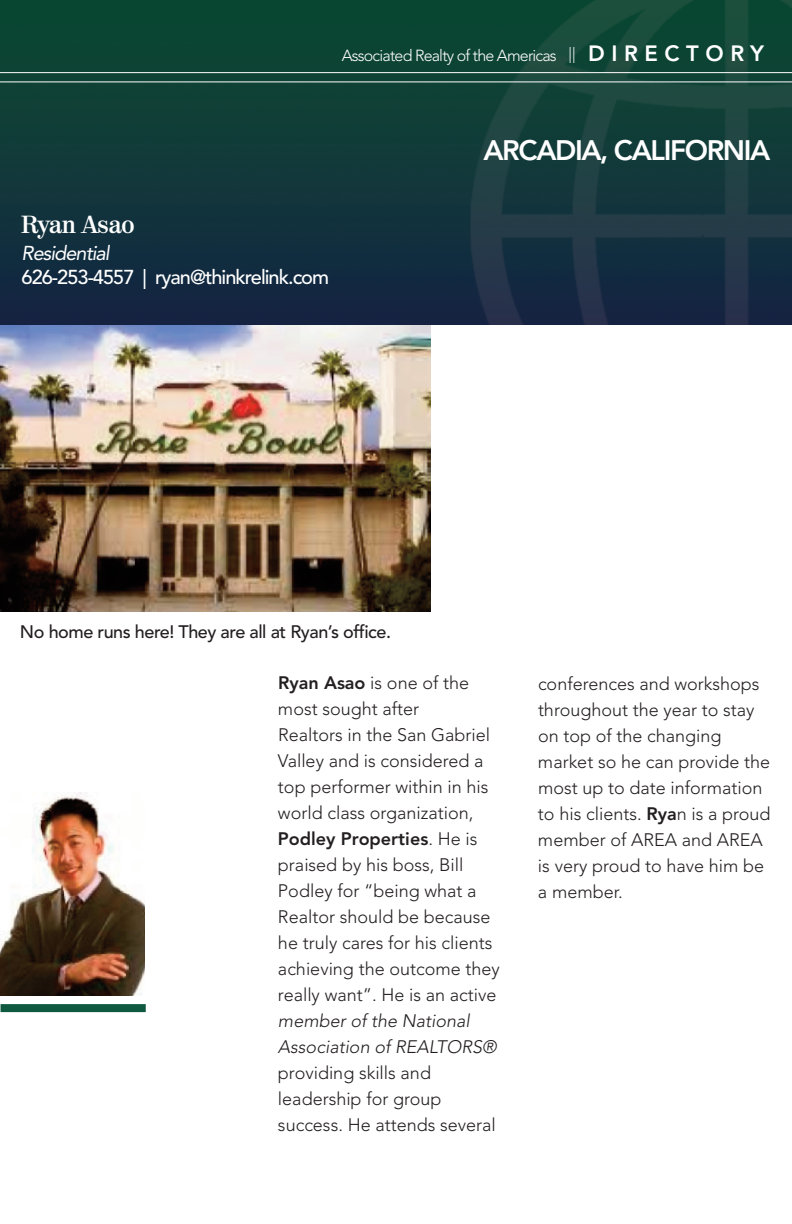
<style>
.page{position:relative;width:792px;height:1224px;background:#fff}
.page>*{position:absolute;margin:0;border:0;box-sizing:border-box;transform-origin:0 0}
.t1{font:800 28px "Avenir LT Std";letter-spacing:-.05em;color:#fff}
.t2{font:700 24px "Valencia";letter-spacing:-.005em;color:#fff}
.t3{font:500 20px "Avenir LT Std";letter-spacing:-.05em;color:#fff}
.t4{font:italic 20px "Avenir LT Std";letter-spacing:-.05em;color:#fff}
.t5{font:300 18px/26px "Avenir LT Std";color:#231f20}
.t6{font:italic 300 18px/26px "Avenir LT Std";color:#231f20}
.t7{font:500 18px "Avenir LT Std";letter-spacing:-.025em;color:#231f20}
.t8{font:300 16px "Avenir LT Std";letter-spacing:-.05em;color:#fff}
.s1{font-weight:800;font-size:22px}
.s2{font-weight:800}
</style>
<div class="page">
<img style="left:0;top:325px;width:431px;height:287px">
<img style="left:0;top:0;width:792px;height:325px">
<hr style="left:0;top:321px;width:431px;height:4px;background:#152241">
<hr style="left:0;top:72px;width:792px;height:1px;background:#fff">
<hr style="left:0;top:82px;width:792px;height:1px;background:#fff">
<div style="left:1px;top:1004px;width:145px;height:8px;background:#105941"></div>
<img style="left:1px;top:793px;width:144px;height:203px">
<p class="t8" style="left:342px;top:49px;width:424px">Associated Realty of the Americas || <span class="s1">D I R E C T O R Y</span></p>
<h2 class="t2" style="left:22px;top:216px;width:115px">Ryan Asao</h2>
<p class="t4" style="left:22px;top:245px;width:90px">Residential</p>
<p class="t3" style="left:22px;top:269px;width:309px">626-253-4557 | ryan@thinkrelink.com</p>
<h1 class="t1" style="left:484px;top:139px;width:288px">ARCADIA, CALIFORNIA</h1>
<p class="t7" style="left:20px;top:624px;width:373px">No home runs here! They are all at Ryan’s office.</p>
<p class="t5" style="left:278px;top:671px;width:223px"><span class="s2">Ryan Asao</span> is one of the most sought after<br>Realtors in the San Gabriel<br>Valley and is considered a top performer within in his world class organization,<br><span class="s2">Podley Properties</span>. He is praised by his boss, Bill<br>Podley for “being what a<br>Realtor should be because he truly cares for his clients achieving the outcome they really want”. He is an active</p>
<p class="t6" style="left:278px;top:1009px;width:220px">member of the National<br>Association of REALTORS®</p>
<p class="t5" style="left:278px;top:1061px;width:219px">providing skills and leadership for group success. He attends several</p>
<p class="t5" style="left:538px;top:672px;width:234px">conferences and workshops throughout the year to stay on top of the changing market so he can provide the most up to date information to his clients. <span class="s2">Rya</span>n is a proud member of AREA and AREA is very proud to have him be a member.</p>
</div>
